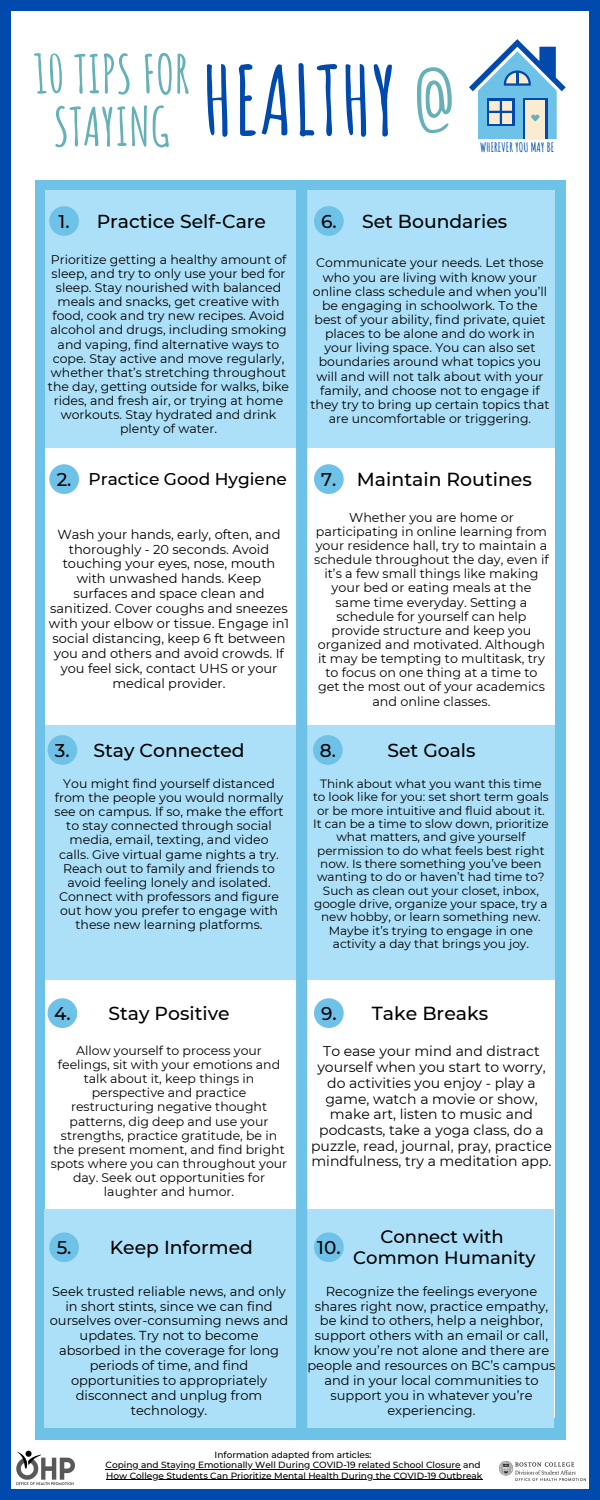
<style>
.page{position:relative;width:600px;height:1500px;background:#004aad}
.page>*{position:absolute;margin:0;border:0;box-sizing:border-box;transform-origin:0 0}
.t1{font:700 94.3px "Amatic SC";color:#004aad}
.t2{font:700 73.3px "Amatic SC";color:#66b0b7}
.t3{font:700 52.4px/52.7px "Amatic SC";color:#66b0b7;text-align:center}
.t4{font:500 18.9px "Montserrat";color:#000}
.t5{font:500 18.8px "Montserrat";color:#000}
.t6{font:500 18.5px "Montserrat";color:#000}
.t7{font:500 18px/20.4px "Montserrat";color:#000;text-align:center}
.t8{font:500 17px "Montserrat";color:#000}
.t9{font:14px/15.7px "Montserrat";color:#000;text-align:center}
.t10{font:13px/14.9px "Montserrat";color:#000;text-align:center}
.t11{font:12.7px/14.1px "Montserrat";color:#000;text-align:center}
.t12{font:700 12.7px "Amatic SC";color:#004aad}
.t13{font:12.5px/14.1px "Montserrat";color:#000;text-align:center}
.t14{font:12px/13.4px "Montserrat";color:#000;text-align:center}
.t15{font:500 9px/10.2px "Montserrat";color:#000;text-align:center}
.s1{font-size:18.5px}
</style>
<div class="page">
<div style="left:11px;top:11px;width:578px;height:1478px;background:#fff"></div>
<svg style="left:469px;top:39px;width:96px;height:100px"></svg>
<div style="left:35px;top:180px;width:531px;height:1260px;background:#6ec2e8"></div>
<div style="left:45px;top:190px;width:509px;height:1228px;background:#fff"></div>
<div style="left:44px;top:1209px;width:510px;height:219px;background:#ace0f8"></div>
<div style="left:45px;top:190px;width:509px;height:258px;background:#ace0f8"></div>
<div style="left:45px;top:725px;width:509px;height:255px;background:#ace0f8"></div>
<div style="left:296px;top:190px;width:11px;height:1238px;background:#6ec2e8"></div>
<svg style="left:49px;top:206px;width:30px;height:30px"></svg>
<svg style="left:314px;top:206px;width:30px;height:30px"></svg>
<svg style="left:49px;top:464px;width:30px;height:30px"></svg>
<svg style="left:314px;top:464px;width:30px;height:30px"></svg>
<svg style="left:48px;top:735px;width:29px;height:30px"></svg>
<svg style="left:313px;top:735px;width:30px;height:30px"></svg>
<svg style="left:314px;top:998px;width:30px;height:30px"></svg>
<svg style="left:48px;top:998px;width:29px;height:30px"></svg>
<svg style="left:49px;top:1232px;width:30px;height:30px"></svg>
<svg style="left:314px;top:1232px;width:30px;height:30px"></svg>
<img style="left:499px;top:1461px;width:87px;height:19px">
<img style="left:15px;top:1450px;width:60px;height:35px">
<hr style="left:106px;top:1469px;width:355px;height:1px;background:#000">
<hr style="left:106px;top:1479px;width:376px;height:1px;background:#000">
<h3 class="t3" style="left:34px;top:47px;width:158px">10 TIPS FOR<br>STAYING</h3>
<h1 class="t1" style="left:203px;top:40px;width:196px">HEALTHY</h1>
<h2 class="t2" style="left:414px;top:54px;width:43px">@</h2>
<p class="t12" style="left:480px;top:140px;width:76px">WHEREVER YOU MAY BE</p>
<h3 class="t5" style="left:97px;top:209px;width:171px">Practice Self-Care</h3>
<h3 class="t6" style="left:59px;top:210px;width:13px">1.</h3>
<h3 class="t6" style="left:321px;top:210px;width:17px">6.</h3>
<h3 class="t5" style="left:362px;top:209px;width:147px">Set Boundaries</h3>
<p class="t13" style="left:48px;top:252px;width:243px">Prioritize getting a healthy amount of sleep, and try to only use your bed for sleep. Stay nourished with balanced meals and snacks, get creative with food, cook and try new recipes. Avoid alcohol and drugs, including smoking and vaping, find alternative ways to cope. Stay active and move regularly, whether that’s stretching throughout the day, getting outside for walks, bike rides, and fresh air, or trying at home workouts. Stay hydrated and drink plenty of water.</p>
<p class="t13" style="left:311px;top:256px;width:240px">Communicate your needs. Let those who you are living with know your online class schedule and when you’ll be engaging in schoolwork. To the best of your ability, find private, quiet places to be alone and do work in your living space. You can also set boundaries around what topics you will and will not talk about with your family, and choose not to engage if they try to bring up certain topics that are uncomfortable or triggering.</p>
<h3 class="t8" style="left:57px;top:469px;width:232px"><span class="s1">2.</span> Practice Good Hygiene</h3>
<h3 class="t6" style="left:321px;top:468px;width:17px">7.</h3>
<h3 class="t4" style="left:357px;top:468px;width:177px">Maintain Routines</h3>
<p class="t10" style="left:49px;top:526px;width:242px">Wash your hands, early, often, and thoroughly - 20 seconds. Avoid touching your eyes, nose, mouth with unwashed hands. Keep surfaces and space clean and sanitized. Cover coughs and sneezes with your elbow or tissue. Engage in1 social distancing, keep 6 ft between you and others and avoid crowds. If you feel sick, contact UHS or your medical provider.</p>
<p class="t11" style="left:314px;top:510px;width:236px">Whether you are home or participating in online learning from your residence hall, try to maintain a schedule throughout the day, even if it’s a few small things like making your bed or eating meals at the same time everyday. Setting a schedule for yourself can help provide structure and keep you organized and motivated. Although it may be tempting to multitask, try to focus on one thing at a time to get the most out of your academics and online classes.</p>
<h3 class="t5" style="left:93px;top:739px;width:153px">Stay Connected</h3>
<h3 class="t5" style="left:387px;top:739px;width:90px">Set Goals</h3>
<h3 class="t6" style="left:55px;top:739px;width:16px">3.</h3>
<h3 class="t6" style="left:320px;top:739px;width:18px">8.</h3>
<p class="t13" style="left:55px;top:776px;width:230px">You might find yourself distanced from the people you would normally see on campus. If so, make the effort to stay connected through social media, email, texting, and video calls. Give virtual game nights a try.<br>Reach out to family and friends to avoid feeling lonely and isolated.<br>Connect with professors and figure out how you prefer to engage with these new learning platforms.</p>
<p class="t14" style="left:313px;top:777px;width:237px">Think about what you want this time to look like for you: set short term goals or be more intuitive and fluid about it.<br>It can be a time to slow down, prioritize what matters, and give yourself permission to do what feels best right now. Is there something you’ve been wanting to do or haven’t had time to?<br>Such as clean out your closet, inbox, google drive, organize your space, try a new hobby, or learn something new.<br>Maybe it’s trying to engage in one activity a day that brings you joy.</p>
<h3 class="t5" style="left:108px;top:1002px;width:123px">Stay Positive</h3>
<h3 class="t6" style="left:54px;top:1002px;width:18px">4.</h3>
<h3 class="t6" style="left:321px;top:1002px;width:17px">9.</h3>
<h3 class="t4" style="left:372px;top:1002px;width:118px">Take Breaks</h3>
<p class="t13" style="left:51px;top:1043px;width:238px">Allow yourself to process your feelings, sit with your emotions and talk about it, keep things in perspective and practice restructuring negative thought patterns, dig deep and use your strengths, practice gratitude, be in the present moment, and find bright spots where you can throughout your day. Seek out opportunities for laughter and humor.</p>
<p class="t9" style="left:311px;top:1044px;width:242px">To ease your mind and distract yourself when you start to worry, do activities you enjoy - play a game, watch a movie or show, make art, listen to music and podcasts, take a yoga class, do a puzzle, read, journal, pray, practice mindfulness, try a meditation app.</p>
<h3 class="t7" style="left:353px;top:1227px;width:184px">Connect with<br>Common Humanity</h3>
<h3 class="t5" style="left:110px;top:1236px;width:145px">Keep Informed</h3>
<h3 class="t6" style="left:57px;top:1236px;width:16px">5.</h3>
<h3 class="t6" style="left:317px;top:1236px;width:25px">10.</h3>
<p class="t10" style="left:50px;top:1284px;width:240px">Seek trusted reliable news, and only in short stints, since we can find ourselves over-consuming news and updates. Try not to become absorbed in the coverage for long periods of time, and find opportunities to appropriately disconnect and unplug from technology.</p>
<p class="t10" style="left:307px;top:1284px;width:250px">Recognize the feelings everyone shares right now, practice empathy, be kind to others, help a neighbor, support others with an email or call, know you’re not alone and there are people and resources on BC’s campus and in your local communities to support you in whatever you’re experiencing.</p>
<p class="t15" style="left:106px;top:1450px;width:378px">Information adapted from articles:<br>Coping and Staying Emotionally Well During COVID-19 related School Closure and<br>How College Students Can Prioritize Mental Health During the COVID-19 Outbreak</p>
</div>
